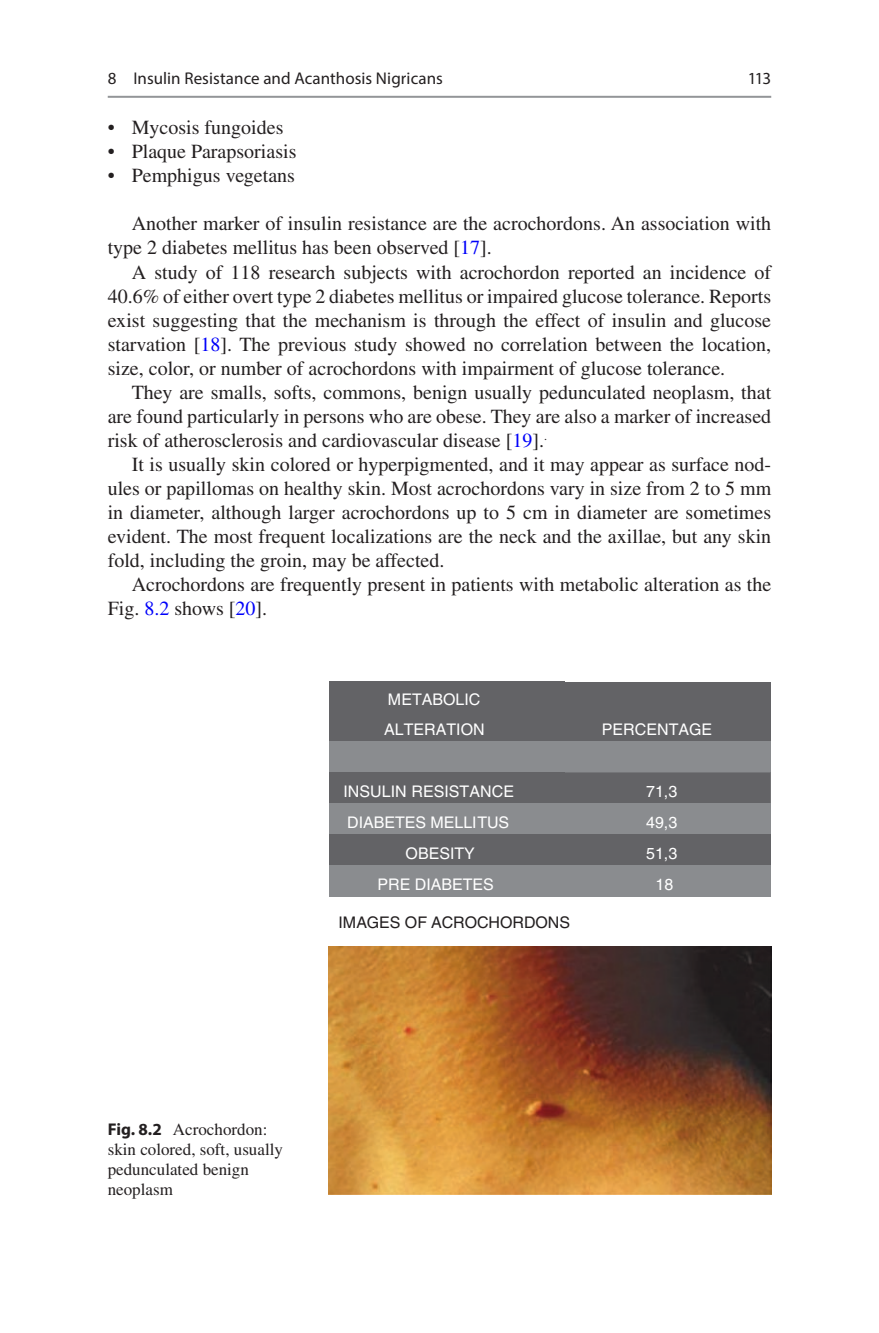
<style>
.page{position:relative;width:879px;height:1333px;background:#fff}
.page>*{position:absolute;margin:0;border:0;box-sizing:border-box;transform-origin:0 0}
.t1{font:20px/24px "Nbylyx Times LT Std";color:#231f20;text-align:justify}
.t2{font:17px/20px "Nbylyx Times LT Std";color:#231f20}
.t3{font:17px "Mwhmrq Myriad Pro";letter-spacing:.005em;color:#231f20}
.t4{font:16px/29.8px "Rlqcqf Helvetica";color:#fff}
.t5{font:16px "Rlqcqf Helvetica";color:#231f20}
.s1{color:#0000fa}
.s2{font-family:"Kwllnp Myriad Pro";font-weight:700}
</style>
<div class="page">
<div style="left:329px;top:681px;width:235px;height:60px;background:#636366"></div>
<div style="left:564px;top:681px;width:207px;height:30px;background:#636366"></div>
<div style="left:564px;top:711px;width:207px;height:30px;background:#636366"></div>
<div style="left:329px;top:741px;width:235px;height:31px;background:#8a8c8f"></div>
<div style="left:564px;top:741px;width:207px;height:31px;background:#8a8c8f"></div>
<div style="left:329px;top:772px;width:235px;height:31px;background:#636366"></div>
<div style="left:564px;top:772px;width:207px;height:31px;background:#636366"></div>
<div style="left:329px;top:803px;width:235px;height:31px;background:#8a8c8f"></div>
<div style="left:564px;top:803px;width:207px;height:31px;background:#8a8c8f"></div>
<div style="left:329px;top:834px;width:235px;height:31px;background:#636366"></div>
<div style="left:564px;top:834px;width:207px;height:31px;background:#636366"></div>
<div style="left:329px;top:865px;width:235px;height:31px;background:#8a8c8f"></div>
<div style="left:564px;top:865px;width:207px;height:31px;background:#8a8c8f"></div>
<img style="left:329px;top:946px;width:442px;height:248px">
<hr style="left:108px;top:96px;width:663px;height:2px;background:#939598">
<p class="t3" style="left:108px;top:68px;width:337px">8 Insulin Resistance and Acanthosis Nigricans</p>
<p class="t3" style="left:747px;top:68px;width:25px">113</p>
<p class="t1" style="left:108px;top:116px;width:177px">• Mycosis fungoides</p>
<p class="t1" style="left:108px;top:140px;width:190px">• Plaque Parapsoriasis</p>
<p class="t1" style="left:108px;top:164px;width:189px">• Pemphigus vegetans</p>
<p class="t1" style="left:108px;top:212px;width:665px;text-indent:24px">Another marker of insulin resistance are the acrochordons. An association with type 2 diabetes mellitus has been observed [<span class="s1">17</span>].</p>
<p class="t1" style="left:108px;top:260px;width:665px;text-indent:24px">A study of 118 research subjects with acrochordon reported an incidence of 40.6% of either overt type 2 diabetes mellitus or impaired glucose tolerance. Reports exist suggesting that the mechanism is through the effect of insulin and glucose starvation [<span class="s1">18</span>]. The previous study showed no correlation between the location, size, color, or number of acrochordons with impairment of glucose tolerance.</p>
<p class="t1" style="left:108px;top:380px;width:665px;text-indent:24px">They are smalls, softs, commons, benign usually pedunculated neoplasm, that are found particularly in persons who are obese. They are also a marker of increased risk of atherosclerosis and cardiovascular disease [<span class="s1">19</span>].<sup>.</sup></p>
<p class="t1" style="left:108px;top:452px;width:665px;text-indent:24px">It is usually skin colored or hyperpigmented, and it may appear as surface nod&shy;ules or papillomas on healthy skin. Most acrochordons vary in size from 2 to 5 mm in diameter, although larger acrochordons up to 5 cm in diameter are sometimes evident. The most frequent localizations are the neck and the axillae, but any skin fold, including the groin, may be affected.</p>
<p class="t1" style="left:108px;top:572px;width:665px;text-indent:24px">Acrochordons are frequently present in patients with metabolic alteration as the<br>Fig. <span class="s1">8.2</span> shows [<span class="s1">20</span>].</p>
<p class="t4" style="left:384px;top:684px;width:102px">METABOLIC<br>ALTERATION</p>
<p class="t4" style="left:602px;top:714px;width:112px">PERCENTAGE</p>
<p class="t4" style="left:343px;top:776px;width:172px">INSULIN RESISTANCE</p>
<p class="t4" style="left:646px;top:776px;width:33px">71,3</p>
<p class="t4" style="left:347px;top:807px;width:163px">DIABETES MELLITUS</p>
<p class="t4" style="left:646px;top:807px;width:33px">49,3</p>
<p class="t4" style="left:405px;top:838px;width:71px">OBESITY</p>
<p class="t4" style="left:646px;top:838px;width:33px">51,3</p>
<p class="t4" style="left:377px;top:869px;width:118px">PRE DIABETES</p>
<p class="t4" style="left:655px;top:869px;width:19px">18</p>
<p class="t5" style="left:339px;top:913px;width:233px">IMAGES OF ACROCHORDONS</p>
<p class="t2" style="left:108px;top:1118px;width:177px"><span class="s2">Fig. 8.2</span> Acrochordon: skin colored, soft, usually pedunculated benign neoplasm</p>
</div>
